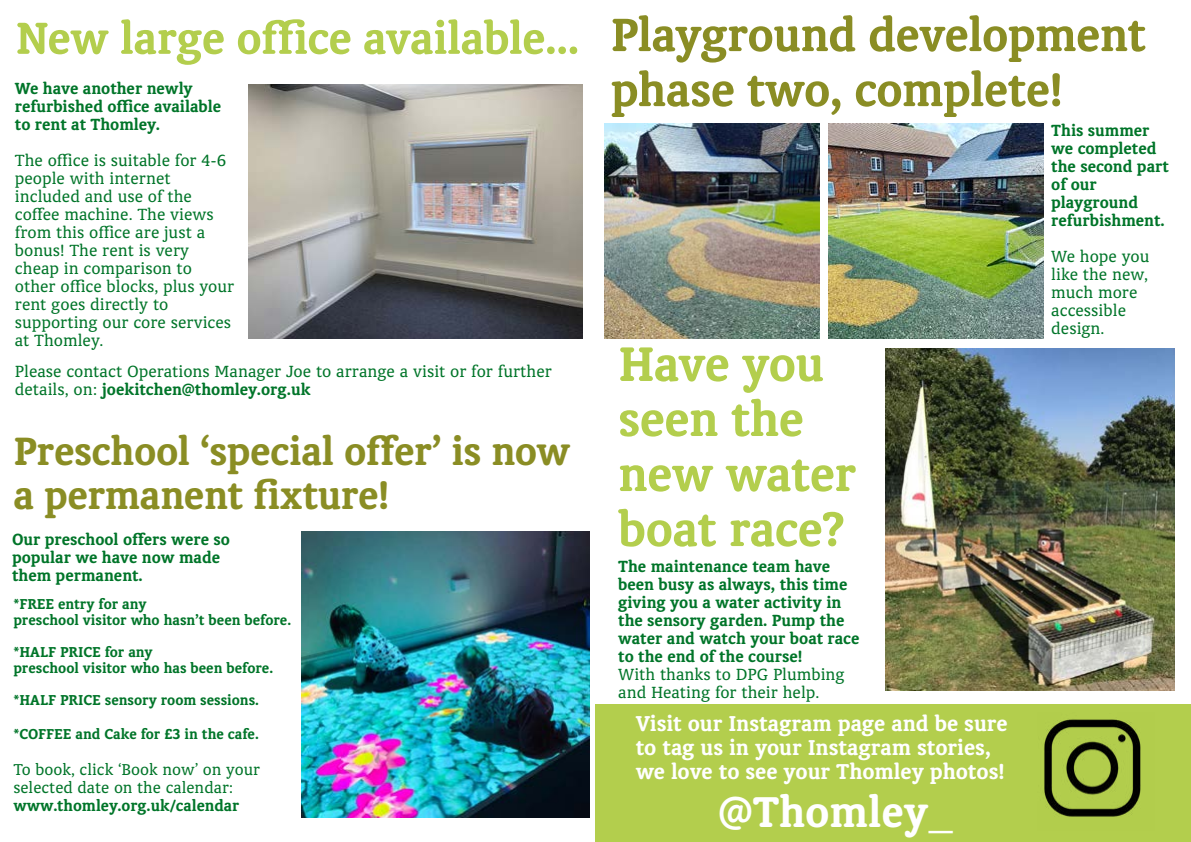
<style>
.page{position:relative;width:1191px;height:842px;background:#fff}
.page>*{position:absolute;margin:0;border:0;box-sizing:border-box;transform-origin:0 0}
.t1{font:700 54px/55px "Classic Round";letter-spacing:-.015em;color:#b3ce4d}
.t2{font:700 52px/55px "Classic Round";letter-spacing:-.015em;color:#8a8d24}
.t3{font:700 50px "Classic Round";letter-spacing:-.01em;color:#b3ce4d}
.t4{font:700 48px "Classic Round";letter-spacing:-.005em;color:#fff}
.t5{font:700 44px/44px "Classic Round";letter-spacing:-.01em;color:#8a8d24}
.t6{font:700 24px/24px "Classic Round";color:#fff}
.t7{font:18px/18px "Classic Round";color:#007529}
.t8{font:700 18px/18px "Classic Round";color:#007529}
.t9{font:17.5px/18px "Classic Round";color:#007529}
.t10{font:700 17.5px "Classic Round";color:#007529}
.t11{font:700 16px/16px "Classic Round";color:#007529}
.s1{font-weight:700}
</style>
<div class="page">
<div style="left:595px;top:704px;width:596px;height:138px;background:#b3ce4d"></div>
<img style="left:1044px;top:719px;width:97px;height:98px">
<img style="left:302px;top:531px;width:288px;height:286px">
<img style="left:885px;top:349px;width:289px;height:341px">
<img style="left:605px;top:124px;width:214px;height:214px">
<img style="left:828px;top:123px;width:215px;height:215px">
<img style="left:249px;top:84px;width:333px;height:254px">
<h3 class="t3" style="left:15px;top:11px;width:565px">New large office available...</h3>
<p class="t8" style="left:15px;top:80px;width:208px">We have another newly refurbished office available to rent at Thomley.</p>
<p class="t7" style="left:15px;top:151px;width:221px">The office is suitable for 4-6 people with internet included and use of the coffee machine. The views from this office are just a bonus! The rent is very cheap in comparison to other office blocks, plus your rent goes directly to supporting our core services at Thomley.</p>
<p class="t7" style="left:15px;top:362px;width:538px">Please contact Operations Manager Joe to arrange a visit or for further details, on: <span class="s1">joekitchen@thomley.org.uk</span></p>
<h3 class="t5" style="left:13px;top:430px;width:558px">Preschool ‘special offer’ is now a permanent fixture!</h3>
<p class="t8" style="left:12px;top:531px;width:219px">Our preschool offers were so popular we have now made them permanent.</p>
<p class="t11" style="left:13px;top:596px;width:279px">*FREE entry for any<br>preschool visitor who hasn’t been before.</p>
<p class="t11" style="left:13px;top:644px;width:261px">*HALF PRICE for any<br>preschool visitor who has been before.</p>
<p class="t11" style="left:13px;top:683px;width:247px;line-height:34px">*HALF PRICE sensory room sessions. *COFFEE and Cake for £3 in the cafe.</p>
<p class="t9" style="left:13px;top:761px;width:248px">To book, click ‘Book now’ on your selected date on the calendar:</p>
<p class="t10" style="left:13px;top:796px;width:227px">www.thomley.org.uk/calendar</p>
<h2 class="t2" style="left:610px;top:8px;width:537px">Playground development phase two, complete!</h2>
<p class="t8" style="left:1051px;top:121px;width:119px">This summer we completed the second part of our playground refurbishment.</p>
<p class="t7" style="left:1051px;top:247px;width:100px">We hope you like the new, much more accessible design.</p>
<h1 class="t1" style="left:618px;top:337px;width:239px">Have you seen the new water boat race?</h1>
<p class="t8" style="left:618px;top:558px;width:243px">The maintenance team have been busy as always, this time giving you a water activity in the sensory garden. Pump the water and watch your boat race to the end of the course!</p>
<p class="t7" style="left:618px;top:666px;width:228px">With thanks to DPG Plumbing and Heating for their help.</p>
<h3 class="t6" style="left:635px;top:712px;width:374px">Visit our Instagram page and be sure to tag us in your Instagram stories, we love to see your Thomley photos!</h3>
<h3 class="t4" style="left:718px;top:786px;width:236px">@Thomley_</h3>
</div>
